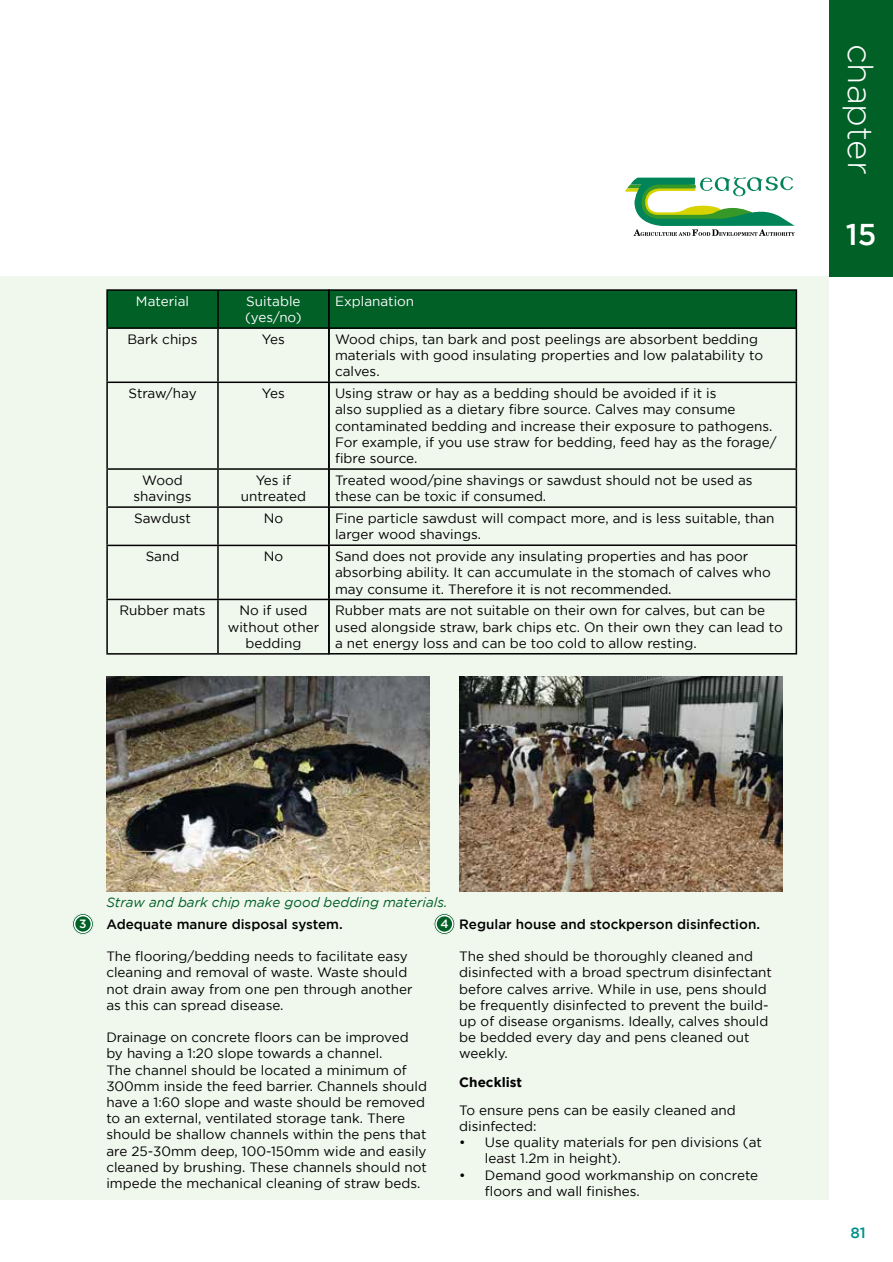
<style>
.page{position:relative;width:893px;height:1262px;background:#fff}
.page>*{position:absolute;margin:0;border:0;box-sizing:border-box;transform-origin:0 0}
.t1{font:300 34.5px "Gotham";color:#fff}
.t2{font:500 30px "Gotham";color:#fff}
.t3{font:500 15px "Gotham";color:#009089}
.t4{font:13.5px/16.2px "Gotham";color:#000}
.t5{font:500 13.5px "Gotham";color:#000}
.t6{font:italic 13.5px "Gotham";color:#006026}
.t7{font:13.5px/16.2px "Gotham";color:#fff}
.t8{font:700 13.5px "Gotham";color:#000}
.t9{font:500 12px "Gotham";color:#fff}
</style>
<div class="page">
<div style="left:0;top:276px;width:829px;height:923px;background:#f0f7ed"></div>
<div style="left:829px;top:0;width:64px;height:276px;background:#006026"></div>
<svg style="left:625px;top:176px;width:170px;height:60px"></svg>
<div style="left:108px;top:291px;width:220px;height:36px;background:#006026"></div>
<hr style="left:106px;top:289px;width:112px;height:2px;background:#000">
<hr style="left:106px;top:291px;width:2px;height:36px;background:#000">
<hr style="left:218px;top:289px;width:112px;height:2px;background:#000">
<hr style="left:217px;top:291px;width:2px;height:36px;background:#000">
<hr style="left:106px;top:327px;width:112px;height:2px;background:#000">
<hr style="left:106px;top:329px;width:2px;height:52px;background:#000">
<hr style="left:218px;top:327px;width:112px;height:2px;background:#000">
<hr style="left:217px;top:329px;width:2px;height:52px;background:#000">
<hr style="left:106px;top:381px;width:112px;height:2px;background:#000">
<hr style="left:106px;top:383px;width:2px;height:85px;background:#000">
<hr style="left:218px;top:381px;width:112px;height:2px;background:#000">
<hr style="left:217px;top:383px;width:2px;height:85px;background:#000">
<hr style="left:106px;top:468px;width:112px;height:2px;background:#000">
<hr style="left:106px;top:470px;width:2px;height:36px;background:#000">
<hr style="left:218px;top:468px;width:112px;height:2px;background:#000">
<hr style="left:217px;top:470px;width:2px;height:36px;background:#000">
<hr style="left:106px;top:506px;width:112px;height:2px;background:#000">
<hr style="left:106px;top:508px;width:2px;height:36px;background:#000">
<hr style="left:218px;top:506px;width:112px;height:2px;background:#000">
<hr style="left:217px;top:508px;width:2px;height:36px;background:#000">
<hr style="left:106px;top:544px;width:112px;height:2px;background:#000">
<hr style="left:106px;top:546px;width:2px;height:52px;background:#000">
<hr style="left:218px;top:544px;width:112px;height:2px;background:#000">
<hr style="left:217px;top:546px;width:2px;height:52px;background:#000">
<hr style="left:106px;top:598px;width:112px;height:2px;background:#000">
<hr style="left:106px;top:600px;width:2px;height:53px;background:#000">
<hr style="left:218px;top:598px;width:112px;height:2px;background:#000">
<hr style="left:217px;top:600px;width:2px;height:53px;background:#000">
<hr style="left:106px;top:653px;width:112px;height:1px;background:#000">
<hr style="left:218px;top:653px;width:112px;height:1px;background:#000">
<div style="left:329px;top:290px;width:467px;height:38px;background:#006026"></div>
<hr style="left:328px;top:289px;width:469px;height:2px;background:#000">
<hr style="left:328px;top:291px;width:2px;height:36px;background:#000">
<hr style="left:796px;top:291px;width:1px;height:36px;background:#000">
<hr style="left:328px;top:327px;width:469px;height:2px;background:#000">
<hr style="left:328px;top:329px;width:2px;height:52px;background:#000">
<hr style="left:796px;top:329px;width:1px;height:52px;background:#000">
<hr style="left:328px;top:381px;width:469px;height:2px;background:#000">
<hr style="left:328px;top:383px;width:2px;height:85px;background:#000">
<hr style="left:796px;top:383px;width:1px;height:85px;background:#000">
<hr style="left:328px;top:468px;width:469px;height:2px;background:#000">
<hr style="left:328px;top:470px;width:2px;height:36px;background:#000">
<hr style="left:796px;top:470px;width:1px;height:36px;background:#000">
<hr style="left:328px;top:506px;width:469px;height:2px;background:#000">
<hr style="left:328px;top:508px;width:2px;height:36px;background:#000">
<hr style="left:796px;top:508px;width:1px;height:36px;background:#000">
<hr style="left:328px;top:544px;width:469px;height:2px;background:#000">
<hr style="left:328px;top:546px;width:2px;height:52px;background:#000">
<hr style="left:796px;top:546px;width:1px;height:52px;background:#000">
<hr style="left:328px;top:598px;width:469px;height:2px;background:#000">
<hr style="left:328px;top:600px;width:2px;height:53px;background:#000">
<hr style="left:796px;top:600px;width:1px;height:53px;background:#000">
<hr style="left:328px;top:653px;width:469px;height:1px;background:#000">
<img style="left:106px;top:676px;width:323px;height:215px">
<img style="left:459px;top:676px;width:323px;height:215px">
<div style="left:74px;top:914px;width:18px;height:19px;background:#006026;border-radius:50%"></div>
<div style="left:72px;top:913px;width:22px;height:21px;border:3px solid #006026;border-radius:50%"></div>
<div style="left:72px;top:913px;width:22px;height:21px;border:1px solid #fff;border-radius:50%"></div>
<div style="left:74px;top:914px;width:18px;height:19px;border:2px solid #fff;border-radius:50%"></div>
<div style="left:435px;top:914px;width:19px;height:19px;background:#006026;border-radius:50%"></div>
<div style="left:434px;top:913px;width:21px;height:21px;border:3px solid #006026;border-radius:50%"></div>
<div style="left:434px;top:913px;width:21px;height:21px;border:1px solid #fff;border-radius:50%"></div>
<div style="left:435px;top:914px;width:19px;height:19px;border:2px solid #fff;border-radius:50%"></div>
<p class="t7" style="left:136px;top:293px;width:55px">Material</p>
<p class="t7" style="left:245px;top:293px;width:58px">Suitable (yes/no)</p>
<p class="t4" style="left:128px;top:331px;width:72px">Bark chips</p>
<p class="t4" style="left:262px;top:331px;width:24px">Yes</p>
<p class="t4" style="left:128px;top:385px;width:70px">Straw/hay</p>
<p class="t4" style="left:262px;top:385px;width:24px">Yes</p>
<p class="t4" style="left:134px;top:472px;width:60px;text-align:center">Wood shavings</p>
<p class="t4" style="left:241px;top:472px;width:67px;text-align:center">Yes if untreated</p>
<p class="t4" style="left:134px;top:510px;width:58px">Sawdust</p>
<p class="t4" style="left:264px;top:510px;width:21px">No</p>
<p class="t4" style="left:146px;top:548px;width:35px">Sand</p>
<p class="t4" style="left:264px;top:548px;width:21px">No</p>
<p class="t4" style="left:119px;top:602px;width:88px">Rubber mats</p>
<p class="t4" style="left:228px;top:602px;width:93px;text-align:center">No if used without other bedding</p>
<p class="t7" style="left:335px;top:293px;width:81px">Explanation</p>
<p class="t4" style="left:335px;top:331px;width:430px">Wood chips, tan bark and post peelings are absorbent bedding materials with good insulating properties and low palatability to calves.</p>
<p class="t4" style="left:335px;top:385px;width:443px">Using straw or hay as a bedding should be avoided if it is<br>also supplied as a dietary fibre source. Calves may consume contaminated bedding and increase their exposure to pathogens.<br>For example, if you use straw for bedding, feed hay as the forage/ fibre source.</p>
<p class="t4" style="left:335px;top:472px;width:419px">Treated wood/pine shavings or sawdust should not be used as these can be toxic if consumed.</p>
<p class="t4" style="left:335px;top:510px;width:441px">Fine particle sawdust will compact more, and is less suitable, than larger wood shavings.</p>
<p class="t4" style="left:335px;top:548px;width:437px">Sand does not provide any insulating properties and has poor absorbing ability. It can accumulate in the stomach of calves who may consume it. Therefore it is not recommended.</p>
<p class="t4" style="left:335px;top:602px;width:449px">Rubber mats are not suitable on their own for calves, but can be used alongside straw, bark chips etc. On their own they can lead to a net energy loss and can be too cold to allow resting.</p>
<h1 class="t1" style="left:879px;top:44px;width:132px;rotate:90deg">chapter</h1>
<h2 class="t2" style="left:846px;top:217px;width:32px">15</h2>
<p class="t6" style="left:106px;top:894px;width:343px">Straw and bark chip make good bedding materials.</p>
<p class="t5" style="left:106px;top:916px;width:238px">Adequate manure disposal system.</p>
<p class="t4" style="left:106px;top:948px;width:308px">The flooring/bedding needs to facilitate easy cleaning and removal of waste. Waste should not drain away from one pen through another as this can spread disease.</p>
<p class="t4" style="left:106px;top:1029px;width:322px">Drainage on concrete floors can be improved by having a 1:20 slope towards a channel.<br>The channel should be located a minimum of 300mm inside the feed barrier. Channels should have a 1:60 slope and waste should be removed to an external, ventilated storage tank. There should be shallow channels within the pens that are 25-30mm deep, 100-150mm wide and easily cleaned by brushing. These channels should not impede the mechanical cleaning of straw beds.</p>
<p class="t9" style="left:79px;top:917px;width:9px">3</p>
<p class="t9" style="left:440px;top:917px;width:10px">4</p>
<p class="t5" style="left:459px;top:916px;width:302px">Regular house and stockperson disinfection.</p>
<p class="t4" style="left:459px;top:948px;width:314px">The shed should be thoroughly cleaned and disinfected with a broad spectrum disinfectant before calves arrive. While in use, pens should be frequently disinfected to prevent the build&shy;up of disease organisms. Ideally, calves should be bedded every day and pens cleaned out weekly.</p>
<p class="t8" style="left:459px;top:1074px;width:64px">Checklist</p>
<p class="t4" style="left:459px;top:1101px;width:278px">To ensure pens can be easily cleaned and disinfected:</p>
<p class="t4" style="left:485px;top:1134px;width:279px;text-indent:-26px">• Use quality materials for pen divisions (at least 1.2m in height).</p>
<p class="t4" style="left:485px;top:1166px;width:275px;text-indent:-26px">• Demand good workmanship on concrete floors and wall finishes.</p>
<p class="t3" style="left:850px;top:1224px;width:17px">81</p>
</div>
